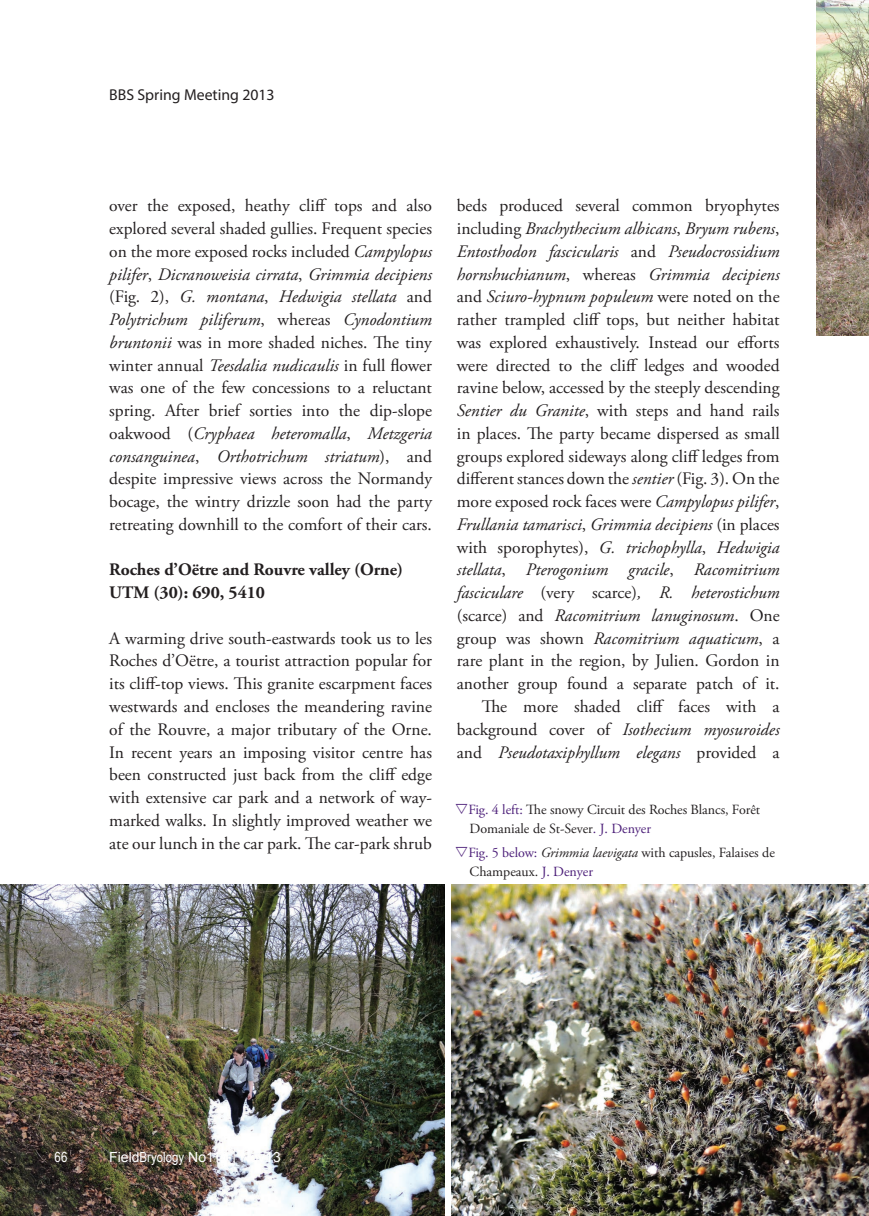
<style>
.page{position:relative;width:869px;height:1216px;background:#fff}
.page>*{position:absolute;margin:0;border:0;box-sizing:border-box;transform-origin:0 0}
.t1{font:17.5px/22.8px "Adobe Garamond Pro";color:#231f20;text-align:justify}
.t2{font:700 17.5px/22.8px "Adobe Garamond Pro";color:#231f20}
.Running_head_L{font:15.75px "Myriad Pro";color:#231f20}
.Figure_Legend{font:14px/19.2px "Adobe Garamond Pro";letter-spacing:-.005em;color:#231f20}
.t3{font:14px "Arial";color:#fff}
.t4{font:14px "Arial Narrow";color:#fff}
.s1{font-style:italic}
.s2{color:#4c1f79}
.s3{font-family:"Arial Narrow"}
</style>
<div class="page">
<img style="left:0;top:884px;width:444px;height:331px">
<img style="left:451px;top:884px;width:417px;height:331px">
<img style="left:816px;top:0;width:52px;height:336px">
<p class="Running_head_L" style="left:109px;top:85px;width:167px">BBS Spring Meeting 2013</p>
<p class="t1" style="left:109px;top:195px;width:324px">over the exposed, heathy cliff tops and also explored several shaded gullies. Frequent species on the more exposed rocks included <span class="s1">Campylopus pilifer</span>, <span class="s1">Dicranoweisia cirrata</span>, <span class="s1">Grimmia decipiens </span>(Fig. 2), <span class="s1">G. montana</span>, <span class="s1">Hedwigia stellata</span> and <span class="s1">Polytrichum piliferum</span>, whereas <span class="s1">Cynodontium bruntonii</span> was in more shaded niches. The tiny winter annual <span class="s1">Teesdalia nudicaulis</span> in full flower was one of the few concessions to a reluctant spring. After brief sorties into the dip-slope oakwood (<span class="s1">Cryphaea heteromalla</span>, <span class="s1">Metzgeria consanguinea</span>, <span class="s1">Orthotrichum striatum</span>), and despite impressive views across the Normandy bocage, the wintry drizzle soon had the party retreating downhill to the comfort of their cars.</p>
<p class="t2" style="left:109px;top:559px;width:295px">Roches d’Oëtre and Rouvre valley (Orne)<br>UTM (30): 690, 5410</p>
<p class="t1" style="left:109px;top:627px;width:324px">A warming drive south-eastwards took us to les Roches d’Oëtre, a tourist attraction popular for its cliff-top views. This granite escarpment faces westwards and encloses the meandering ravine of the Rouvre, a major tributary of the Orne.<br>In recent years an imposing visitor centre has been constructed just back from the cliff edge with extensive car park and a network of way&shy;marked walks. In slightly improved weather we ate our lunch in the car park. The car-park shrub</p>
<p class="t1" style="left:456px;top:195px;width:324px">beds produced several common bryophytes including <span class="s1">Brachythecium albicans</span>, <span class="s1">Bryum rubens</span>, <span class="s1">Entosthodon fascicularis</span> and <span class="s1">Pseudocrossidium hornshuchianum</span>, whereas <span class="s1">Grimmia decipiens </span>and <span class="s1">Sciuro-hypnum populeum</span> were noted on the rather trampled cliff tops, but neither habitat was explored exhaustively. Instead our efforts were directed to the cliff ledges and wooded ravine below, accessed by the steeply descending <span class="s1">Sentier du Granite</span>, with steps and hand rails in places. The party became dispersed as small groups explored sideways along cliff ledges from different stances down the <span class="s1">sentier</span> (Fig. 3). On the more exposed rock faces were <span class="s1">Campylopus pilifer</span>, <span class="s1">Frullania tamarisci</span>, <span class="s1">Grimmia decipiens</span> (in places with sporophytes), <span class="s1">G. trichophylla</span>, <span class="s1">Hedwigia stellata</span>, <span class="s1">Pterogonium gracile</span>, <span class="s1">Racomitrium fasciculare</span> (very scarce)<span class="s1">, R. heterostichum </span>(scarce) and <span class="s1">Racomitrium lanuginosum</span>. One group was shown <span class="s1">Racomitrium aquaticum</span>, a rare plant in the region, by Julien. Gordon in another group found a separate patch of it.</p>
<p class="t1" style="left:456px;top:695px;width:324px;text-indent:25px">The more shaded cliff faces with a background cover of <span class="s1">Isothecium myosuroides </span>and <span class="s1">Pseudotaxiphyllum elegans</span> provided a</p>
<p class="Figure_Legend" style="left:469px;top:800px;width:292px;text-indent:-15px"><span class="s2">▲Fig. 4 left:</span> The snowy Circuit des Roches Blancs, Forêt<br>Domaniale de St-Sever<span class="s2">. J. Denyer</span></p>
<p class="Figure_Legend" style="left:469px;top:843px;width:307px;text-indent:-15px"><span class="s2">▲Fig. 5 below:</span> <span class="s1">Grimmia laevigata</span> with capusles, Falaises de<br>Champeaux. <span class="s2">J. Denyer</span></p>
<p class="t4" style="left:55px;top:1146px;width:14px">66</p>
<p class="t3" style="left:109px;top:1147px;width:173px">Field<span class="s3">Bryology</span> No110 | Nov13</p>
</div>
